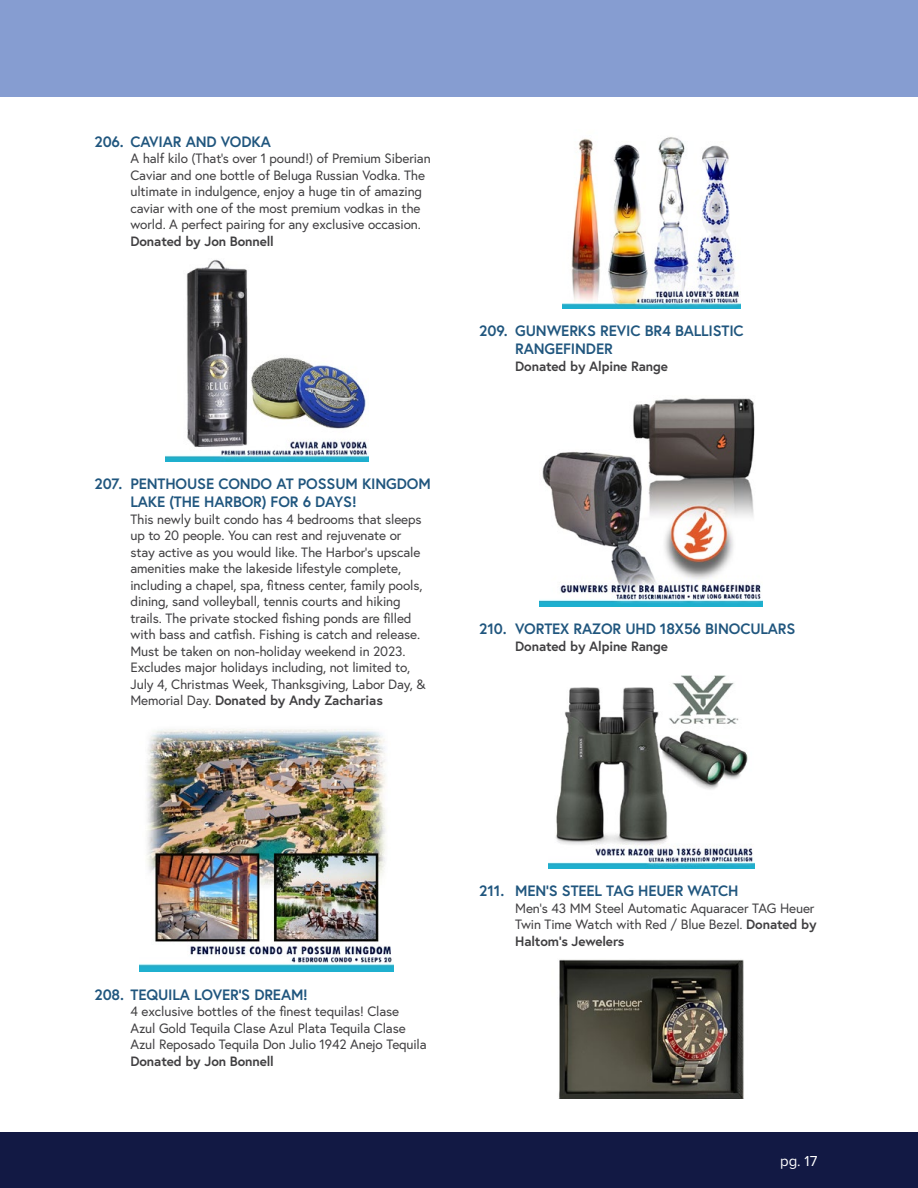
<style>
.page{position:relative;width:918px;height:1188px;background:#fff}
.page>*{position:absolute;margin:0;border:0;box-sizing:border-box;transform-origin:0 0}
.t1{font:700 15px/18px "Europa";letter-spacing:-.01em;color:#20567e}
.t2{font:15px "Proxima Nova";color:#fff}
.t3{font:13.5px/16.5px "Europa";letter-spacing:-.01em;color:#414042}
.t4{font:700 13.5px "Europa";letter-spacing:-.01em;color:#414042}
.s1{font-weight:700}
</style>
<div class="page">
<div style="left:0;top:1132px;width:918px;height:56px;background:#121944"></div>
<div style="left:0;top:0;width:918px;height:97px;background:#869dd1"></div>
<img style="left:165px;top:259px;width:203px;height:202px">
<img style="left:139px;top:729px;width:255px;height:243px">
<img style="left:562px;top:137px;width:179px;height:172px">
<img style="left:540px;top:398px;width:223px;height:208px">
<img style="left:549px;top:675px;width:205px;height:194px">
<img style="left:559px;top:959px;width:185px;height:139px">
<p class="t1" style="left:95px;top:132px;width:178px">206. CAVIAR AND VODKA</p>
<p class="t3" style="left:130px;top:150px;width:302px">A half kilo (That’s over 1 pound!) of Premium Siberian Caviar and one bottle of Beluga Russian Vodka. The ultimate in indulgence, enjoy a huge tin of amazing caviar with one of the most premium vodkas in the world. A perfect pairing for any exclusive occasion.</p>
<p class="t4" style="left:130px;top:232px;width:145px">Donated by Jon Bonnell</p>
<p class="t1" style="left:130px;top:474px;width:302px;text-indent:-36px">207. PENTHOUSE CONDO AT POSSUM KINGDOM<br>LAKE (THE HARBOR) FOR 6 DAYS!</p>
<p class="t3" style="left:130px;top:510px;width:297px">This newly built condo has 4 bedrooms that sleeps up to 20 people. You can rest and rejuvenate or stay active as you would like. The Harbor’s upscale amenities make the lakeside lifestyle complete, including a chapel, spa, fitness center, family pools, dining, sand volleyball, tennis courts and hiking trails. The private stocked fishing ponds are filled with bass and catfish. Fishing is catch and release.<br>Must be taken on non-holiday weekend in 2023.<br>Excludes major holidays including, not limited to, July 4, Christmas Week, Thanksgiving, Labor Day, &amp; Memorial Day. <span class="s1">Donated by Andy Zacharias</span></p>
<p class="t1" style="left:515px;top:322px;width:230px;text-indent:-36px">209. GUNWERKS REVIC BR4 BALLISTIC<br>RANGEFINDER</p>
<p class="t4" style="left:515px;top:357px;width:154px">Donated by Alpine Range</p>
<p class="t1" style="left:479px;top:620px;width:318px">210. VORTEX RAZOR UHD 18X56 BINOCULARS</p>
<p class="t4" style="left:515px;top:637px;width:154px">Donated by Alpine Range</p>
<p class="t1" style="left:94px;top:985px;width:215px">208. TEQUILA LOVER’S DREAM!</p>
<p class="t3" style="left:130px;top:1003px;width:298px">4 exclusive bottles of the finest tequilas! Clase<br>Azul Gold Tequila Clase Azul Plata Tequila Clase<br>Azul Reposado Tequila Don Julio 1942 Anejo Tequila</p>
<p class="t4" style="left:130px;top:1052px;width:145px">Donated by Jon Bonnell</p>
<p class="t1" style="left:479px;top:882px;width:261px">211. MEN’S STEEL TAG HEUER WATCH</p>
<p class="t3" style="left:515px;top:900px;width:303px">Men’s 43 MM Steel Automatic Aquaracer TAG Heuer<br>Twin Time Watch with Red / Blue Bezel. <span class="s1">Donated by<br>Haltom’s Jewelers</span></p>
<p class="t2" style="left:780px;top:1150px;width:39px">pg. 17</p>
</div>
